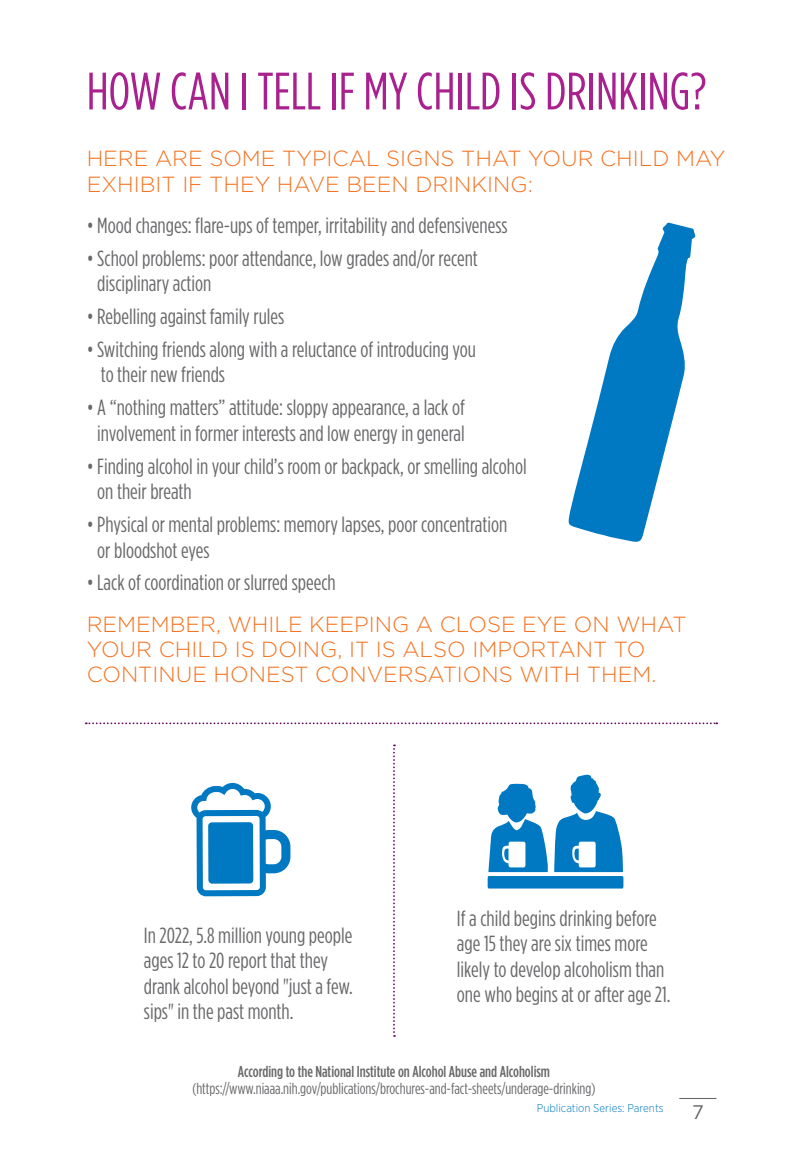
<style>
.page{position:relative;width:788px;height:1166px;background:#fff}
.page>*{position:absolute;margin:0;border:0;box-sizing:border-box;transform-origin:0 0}
.t1{font:52.5px "Gotham Condensed";color:#a9218e}
.t2{font:21.88px/25.4px "Gotham Condensed";color:#69696c}
.t3{font:300 21.88px/25.4px "Gotham";color:#f47321}
.t4{font:19.6px "Gotham";color:#69696c}
.t5{font:15.75px "Gotham Condensed";color:#69696c}
.t6{font:500 15.75px "Gotham Condensed";color:#69696c}
.t7{font:300 11.38px "Gotham Narrow";color:#0079c2}
</style>
<div class="page">
<hr style="left:679px;top:1097px;width:37px;height:2px;background:#69696c">
<svg style="left:568px;top:222px;width:127px;height:320px"></svg>
<svg style="left:191px;top:783px;width:99px;height:113px"></svg>
<div style="left:208px;top:822px;width:45px;height:61px;background:#0079c2;border-radius:4px"></div>
<svg style="left:487px;top:774px;width:136px;height:114px"></svg>
<svg style="left:86px;top:722px;width:631px;height:2px"></svg>
<svg style="left:393px;top:744px;width:2px;height:292px"></svg>
<h1 class="t1" style="left:87px;top:61px;width:621px">HOW CAN I TELL IF MY CHILD IS DRINKING?</h1>
<p class="t3" style="left:87px;top:146px;width:640px">HERE ARE SOME TYPICAL SIGNS THAT YOUR CHILD MAY<br>EXHIBIT IF THEY HAVE BEEN DRINKING:</p>
<p class="t2" style="left:87px;top:212px;width:422px">• Mood changes: flare-ups of temper, irritability and defensiveness</p>
<p class="t2" style="left:97px;top:245px;width:382px;text-indent:-11px">• School problems: poor attendance, low grades and/or recent disciplinary action</p>
<p class="t2" style="left:87px;top:303px;width:199px">• Rebelling against family rules</p>
<p class="t2" style="left:101px;top:336px;width:376px;text-indent:-14px">• Switching friends along with a reluctance of introducing you to their new friends</p>
<p class="t2" style="left:87px;top:395px;width:379px;text-align:center">• A “nothing matters” attitude: sloppy appearance, a lack of involvement in former interests and low energy in general</p>
<p class="t2" style="left:97px;top:453px;width:431px;text-indent:-11px">• Finding alcohol in your child’s room or backpack, or smelling alcohol on their breath</p>
<p class="t2" style="left:97px;top:511px;width:411px;text-indent:-11px">• Physical or mental problems: memory lapses, poor concentration or bloodshot eyes</p>
<p class="t2" style="left:87px;top:570px;width:250px">• Lack of coordination or slurred speech</p>
<p class="t3" style="left:87px;top:611px;width:601px">REMEMBER, WHILE KEEPING A CLOSE EYE ON WHAT<br>YOUR CHILD IS DOING, IT IS ALSO IMPORTANT TO<br>CONTINUE HONEST CONVERSATIONS WITH THEM.</p>
<p class="t2" style="left:144px;top:922px;width:210px">In 2022, 5.8 million young people ages 12 to 20 report that they drank alcohol beyond "just a few. sips" in the past month.</p>
<p class="t2" style="left:457px;top:905px;width:215px">If a child begins drinking before age 15 they are six times more likely to develop alcoholism than one who begins at or after age 21.</p>
<p class="t6" style="left:238px;top:1062px;width:313px">According to the National Institute on Alcohol Abuse and Alcoholism</p>
<p class="t5" style="left:192px;top:1079px;width:404px">(https://www.niaaa.nih.gov/publications/brochures-and-fact-sheets/underage-drinking)</p>
<p class="t7" style="left:537px;top:1101px;width:128px">Publication Series: Parents</p>
<p class="t4" style="left:692px;top:1100px;width:13px">7</p>
</div>
